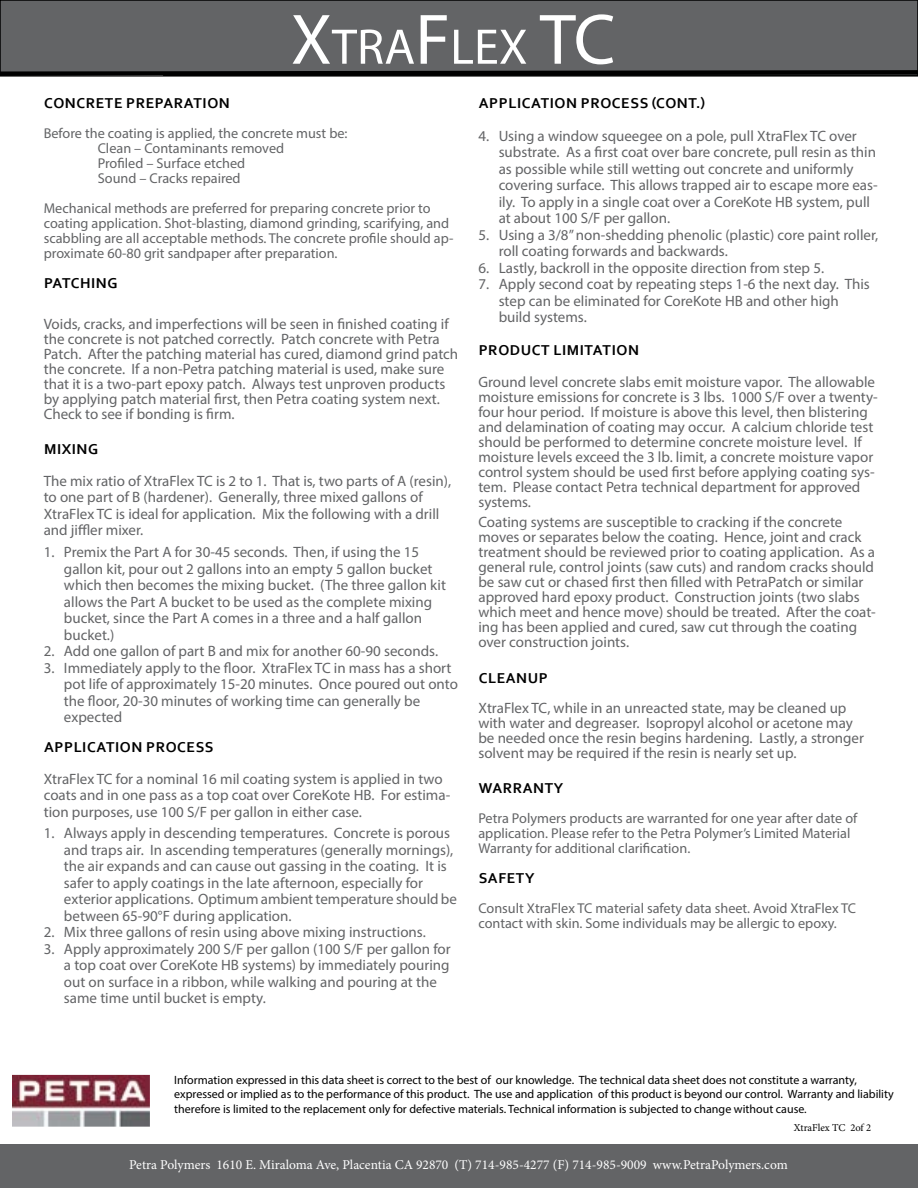
<style>
.page{position:relative;width:918px;height:1188px;background:#fff}
.page>*{position:absolute;margin:0;border:0;box-sizing:border-box;transform-origin:0 0}
.t1{font:50.4px "Myriad Pro";color:#fff}
.t2{font:15px/16.5px "Myriad Pro";color:#636466}
.t3{font:700 15px "Corbel";letter-spacing:.04em;color:#000}
.t4{font:14.25px/15px "Myriad Pro";color:#636466}
.t5{font:13.5px "Minion Pro";color:#fff}
.t6{font:12px/14.4px "Myriad Pro";color:#000}
.t7{font:10.5px "Minion Pro";color:#000}
.s1{font-size:72px}
</style>
<div class="page">
<div style="left:0;top:1144px;width:918px;height:44px;background:#636466"></div>
<div style="left:0;top:0;width:918px;height:76px;background:#636466"></div>
<div style="left:0;top:0;width:918px;height:77px;border:2px solid #000"></div>
<img style="left:13px;top:1075px;width:137px;height:52px">
<svg style="left:0;top:68px;width:918px;height:9px"></svg>
<h1 class="t1" style="left:291px;top:16px;width:326px"><span class="s1">X</span>TRA<span class="s1">F</span>LEX <span class="s1">TC</span></h1>
<p class="t3" style="left:44px;top:94px;width:187px">CONCRETE PREPARATION</p>
<p class="t4" style="left:98px;top:125px;width:251px;text-indent:-54px">Before the coating is applied, the concrete must be:<br>Clean – Contaminants removed<br>Profiled – Surface etched<br>Sound – Cracks repaired</p>
<p class="t4" style="left:44px;top:200px;width:411px">Mechanical methods are preferred for preparing concrete prior to coating application. Shot-blasting, diamond grinding, scarifying, and scabbling are all acceptable methods. The concrete profile should ap&shy;proximate 60-80 grit sandpaper after preparation.</p>
<p class="t3" style="left:44px;top:274px;width:75px">PATCHING</p>
<p class="t2" style="left:44px;top:316px;width:416px;line-height:15px">Voids, cracks, and imperfections will be seen in finished coating if the concrete is not patched correctly. Patch concrete with Petra Patch. After the patching material has cured, diamond grind patch the concrete. If a non-Petra patching material is used, make sure that it is a two-part epoxy patch. Always test unproven products by applying patch material first, then Petra coating system next.<br>Check to see if bonding is firm.</p>
<p class="t3" style="left:44px;top:440px;width:56px">MIXING</p>
<p class="t2" style="left:44px;top:472px;width:409px">The mix ratio of XtraFlex TC is 2 to 1. That is, two parts of A (resin), to one part of B (hardener). Generally, three mixed gallons of XtraFlex TC is ideal for application. Mix the following with a drill and jiffler mixer.</p>
<p class="t2" style="left:64px;top:543px;width:384px;text-indent:-20px">1. Premix the Part A for 30-45 seconds. Then, if using the 15 gallon kit, pour out 2 gallons into an empty 5 gallon bucket which then becomes the mixing bucket. (The three gallon kit allows the Part A bucket to be used as the complete mixing bucket, since the Part A comes in a three and a half gallon bucket.)</p>
<p class="t2" style="left:44px;top:642px;width:396px">2. Add one gallon of part B and mix for another 60-90 seconds.</p>
<p class="t2" style="left:64px;top:659px;width:396px;text-indent:-20px">3. Immediately apply to the floor. XtraFlex TC in mass has a short pot life of approximately 15-20 minutes. Once poured out onto the floor, 20-30 minutes of working time can generally be expected</p>
<p class="t3" style="left:44px;top:738px;width:171px">APPLICATION PROCESS</p>
<p class="t2" style="left:44px;top:770px;width:408px">XtraFlex TC for a nominal 16 mil coating system is applied in two coats and in one pass as a top coat over CoreKote HB. For estima&shy;tion purposes, use 100 S/F per gallon in either case.</p>
<p class="t2" style="left:64px;top:825px;width:395px;text-indent:-20px">1. Always apply in descending temperatures. Concrete is porous and traps air. In ascending temperatures (generally mornings), the air expands and can cause out gassing in the coating. It is safer to apply coatings in the late afternoon, especially for exterior applications. Optimum ambient temperature should be between 65-90°F during application.</p>
<p class="t2" style="left:44px;top:924px;width:384px">2. Mix three gallons of resin using above mixing instructions.</p>
<p class="t2" style="left:64px;top:940px;width:388px;text-indent:-20px">3. Apply approximately 200 S/F per gallon (100 S/F per gallon for a top coat over CoreKote HB systems) by immediately pouring out on surface in a ribbon, while walking and pouring at the same time until bucket is empty.</p>
<p class="t3" style="left:479px;top:94px;width:228px">APPLICATION PROCESS (CONT.)</p>
<p class="t2" style="left:499px;top:127px;width:380px;text-indent:-20px">4. Using a window squeegee on a pole, pull XtraFlex TC over substrate. As a first coat over bare concrete, pull resin as thin as possible while still wetting out concrete and uniformly covering surface. This allows trapped air to escape more eas&shy;ily. To apply in a single coat over a CoreKote HB system, pull at about 100 S/F per gallon.</p>
<p class="t2" style="left:499px;top:226px;width:381px;text-indent:-20px">5. Using a 3/8” non-shedding phenolic (plastic) core paint roller, roll coating forwards and backwards.</p>
<p class="t2" style="left:478px;top:259px;width:347px">6. Lastly, backroll in the opposite direction from step 5.</p>
<p class="t2" style="left:499px;top:276px;width:373px;text-indent:-20px">7. Apply second coat by repeating steps 1-6 the next day. This step can be eliminated for CoreKote HB and other high build systems.</p>
<p class="t3" style="left:479px;top:341px;width:162px">PRODUCT LIMITATION</p>
<p class="t2" style="left:478px;top:374px;width:401px;line-height:15px">Ground level concrete slabs emit moisture vapor. The allowable moisture emissions for concrete is 3 lbs. 1000 S/F over a twenty&shy;four hour period. If moisture is above this level, then blistering and delamination of coating may occur. A calcium chloride test should be performed to determine concrete moisture level. If moisture levels exceed the 3 lb. limit, a concrete moisture vapor control system should be used first before applying coating sys&shy;tem. Please contact Petra technical department for approved systems.</p>
<p class="t2" style="left:478px;top:515px;width:399px;line-height:15px">Coating systems are susceptible to cracking if the concrete moves or separates below the coating. Hence, joint and crack treatment should be reviewed prior to coating application. As a general rule, control joints (saw cuts) and random cracks should be saw cut or chased first then filled with PetraPatch or similar approved hard epoxy product. Construction joints (two slabs which meet and hence move) should be treated. After the coat&shy;ing has been applied and cured, saw cut through the coating over construction joints.</p>
<p class="t3" style="left:479px;top:668px;width:71px">CLEANUP</p>
<p class="t2" style="left:478px;top:700px;width:387px;line-height:15px">XtraFlex TC, while in an unreacted state, may be cleaned up with water and degreaser. Isopropyl alcohol or acetone may be needed once the resin begins hardening. Lastly, a stronger solvent may be required if the resin is nearly set up.</p>
<p class="t3" style="left:479px;top:779px;width:86px">WARRANTY</p>
<p class="t4" style="left:478px;top:811px;width:380px">Petra Polymers products are warranted for one year after date of application. Please refer to the Petra Polymer’s Limited Material<br>Warranty for additional clarification.</p>
<p class="t3" style="left:479px;top:869px;width:57px">SAFETY</p>
<p class="t4" style="left:478px;top:901px;width:379px">Consult XtraFlex TC material safety data sheet. Avoid XtraFlex TC contact with skin. Some individuals may be allergic to epoxy.</p>
<p class="t6" style="left:174px;top:1072px;width:721px">Information expressed in this data sheet is correct to the best of our knowledge. The technical data sheet does not constitute a warranty, expressed or implied as to the performance of this product. The use and application of this product is beyond our control. Warranty and liability therefore is limited to the replacement only for defective materials. Technical information is subjected to change without cause.</p>
<p class="t7" style="left:794px;top:1121px;width:79px">XtraFlex TC 2of 2</p>
<p class="t5" style="left:129px;top:1156px;width:660px">Petra Polymers 1610 E. Miraloma Ave, Placentia CA 92870 (T) 714-985-4277 (F) 714-985-9009 www.PetraPolymers.com</p>
</div>
